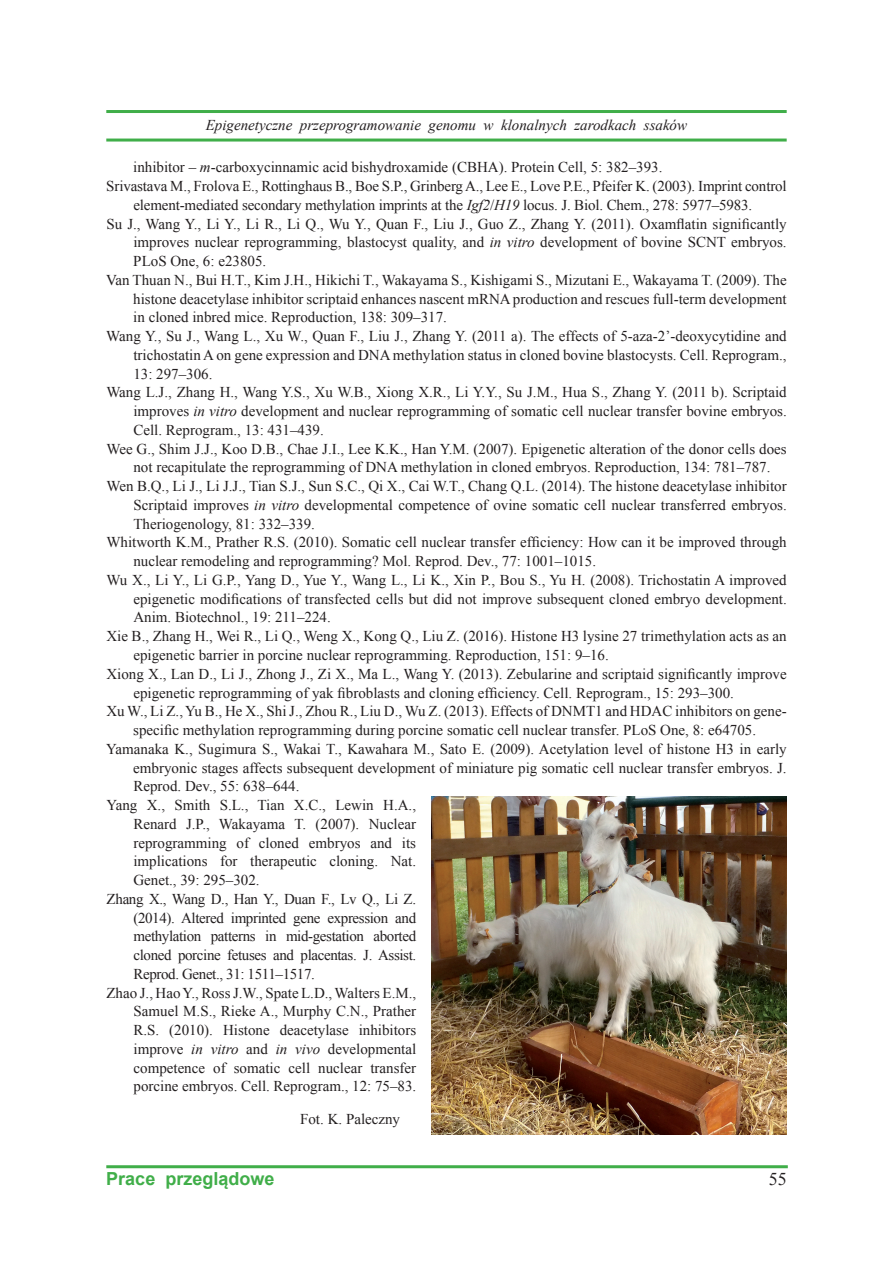
<style>
.page{position:relative;width:893px;height:1263px;background:#fff}
.page>*{position:absolute;margin:0;border:0;box-sizing:border-box;transform-origin:0 0}
.t1{font:700 18px "Arial";color:#40ae49}
.t2{font:18px "Times New Roman";color:#231f20}
.t3{font:15px "Times New Roman";color:#231f20}
.t4{font:15px "Times New Roman";letter-spacing:-.025em;color:#231f20}
.t5{font:italic 15px "Times New Roman";color:#231f20}
.s1{font-style:italic}
</style>
<div class="page">
<hr style="left:106px;top:110px;width:681px;height:3px;background:#40ae49">
<hr style="left:106px;top:139px;width:681px;height:3px;background:#40ae49">
<hr style="left:106px;top:1165px;width:682px;height:3px;background:#40ae49">
<img style="left:432px;top:797px;width:355px;height:337px">
<p class="t5" style="left:206px;top:115px;width:483px">Epigenetyczne przeprogramowanie genomu w klonalnych zarodkach ssaków</p>
<p class="t3" style="left:133px;top:157px;width:531px">inhibitor – <span class="s1">m</span>-carboxycinnamic acid bishydroxamide (CBHA). Protein Cell, 5: 382–393.</p>
<p class="t3" style="left:106px;top:176px;width:682px">Srivastava M., Frolova E., Rottinghaus B., Boe S.P., GrinbergA., Lee E., Love P.E., Pfeifer K. (2003). Imprint control</p>
<p class="t3" style="left:133px;top:195px;width:620px">element-mediated secondary methylation imprints at the <span class="s1">Igf2</span>/<span class="s1">H19</span> locus. J. Biol. Chem., 278: 5977–5983.</p>
<p class="t3" style="left:106px;top:214px;width:682px">Su J., Wang Y., Li Y., Li R., Li Q., Wu Y., Quan F., Liu J., Guo Z., Zhang Y. (2011). Oxamflatin significantly</p>
<p class="t3" style="left:133px;top:232px;width:655px">improves nuclear reprogramming, blastocyst quality, and <span class="s1">in vitro</span> development of bovine SCNT embryos.</p>
<p class="t3" style="left:133px;top:251px;width:134px">PLoS One, 6: e23805.</p>
<p class="t3" style="left:106px;top:270px;width:682px">Van Thuan N., Bui H.T., Kim J.H., Hikichi T., Wakayama S., Kishigami S., Mizutani E., Wakayama T. (2009). The</p>
<p class="t3" style="left:133px;top:289px;width:655px">histone deacetylase inhibitor scriptaid enhances nascent mRNA production and rescues full-term development</p>
<p class="t3" style="left:133px;top:307px;width:315px">in cloned inbred mice. Reproduction, 138: 309–317.</p>
<p class="t3" style="left:106px;top:326px;width:682px">Wang Y., Su J., Wang L., Xu W., Quan F., Liu J., Zhang Y. (2011 a). The effects of 5-aza-2’-deoxycytidine and</p>
<p class="t3" style="left:133px;top:345px;width:655px">trichostatin A on gene expression and DNA methylation status in cloned bovine blastocysts. Cell. Reprogram.,</p>
<p class="t3" style="left:133px;top:364px;width:81px">13: 297–306.</p>
<p class="t3" style="left:106px;top:382px;width:682px">Wang L.J., Zhang H., Wang Y.S., Xu W.B., Xiong X.R., Li Y.Y., Su J.M., Hua S., Zhang Y. (2011 b). Scriptaid</p>
<p class="t3" style="left:133px;top:401px;width:655px">improves <span class="s1">in vitro</span> development and nuclear reprogramming of somatic cell nuclear transfer bovine embryos.</p>
<p class="t3" style="left:133px;top:420px;width:192px">Cell. Reprogram., 13: 431–439.</p>
<p class="t3" style="left:106px;top:439px;width:682px">Wee G., Shim J.J., Koo D.B., Chae J.I., Lee K.K., Han Y.M. (2007). Epigenetic alteration of the donor cells does</p>
<p class="t3" style="left:133px;top:457px;width:638px">not recapitulate the reprogramming of DNA methylation in cloned embryos. Reproduction, 134: 781–787.</p>
<p class="t3" style="left:106px;top:476px;width:682px">Wen B.Q., Li J., Li J.J., Tian S.J., Sun S.C., Qi X., Cai W.T., Chang Q.L. (2014). The histone deacetylase inhibitor</p>
<p class="t3" style="left:133px;top:495px;width:655px">Scriptaid improves <span class="s1">in vitro</span> developmental competence of ovine somatic cell nuclear transferred embryos.</p>
<p class="t3" style="left:133px;top:514px;width:183px">Theriogenology, 81: 332–339.</p>
<p class="t3" style="left:106px;top:532px;width:682px">Whitworth K.M., Prather R.S. (2010). Somatic cell nuclear transfer efficiency: How can it be improved through</p>
<p class="t3" style="left:133px;top:551px;width:464px">nuclear remodeling and reprogramming? Mol. Reprod. Dev., 77: 1001–1015.</p>
<p class="t3" style="left:106px;top:570px;width:682px">Wu X., Li Y., Li G.P., Yang D., Yue Y., Wang L., Li K., Xin P., Bou S., Yu H. (2008). Trichostatin A improved</p>
<p class="t3" style="left:133px;top:589px;width:655px">epigenetic modifications of transfected cells but did not improve subsequent cloned embryo development.</p>
<p class="t3" style="left:133px;top:607px;width:199px">Anim. Biotechnol., 19: 211–224.</p>
<p class="t3" style="left:106px;top:626px;width:682px">Xie B., Zhang H., Wei R., Li Q., Weng X., Kong Q., Liu Z. (2016). Histone H3 lysine 27 trimethylation acts as an</p>
<p class="t3" style="left:133px;top:645px;width:477px">epigenetic barrier in porcine nuclear reprogramming. Reproduction, 151: 9–16.</p>
<p class="t3" style="left:106px;top:664px;width:682px">Xiong X., Lan D., Li J., Zhong J., Zi X., Ma L., Wang Y. (2013). Zebularine and scriptaid significantly improve</p>
<p class="t3" style="left:133px;top:682px;width:602px">epigenetic reprogramming of yak fibroblasts and cloning efficiency. Cell. Reprogram., 15: 293–300.</p>
<p class="t3" style="left:106px;top:701px;width:682px">Xu W., Li Z., Yu B., He X., Shi J., Zhou R., Liu D., Wu Z. (2013). Effects of DNMT1 and HDAC inhibitors on gene-</p>
<p class="t3" style="left:133px;top:720px;width:624px">specific methylation reprogramming during porcine somatic cell nuclear transfer. PLoS One, 8: e64705.</p>
<p class="t3" style="left:106px;top:739px;width:682px">Yamanaka K., Sugimura S., Wakai T., Kawahara M., Sato E. (2009). Acetylation level of histone H3 in early</p>
<p class="t3" style="left:133px;top:757px;width:655px">embryonic stages affects subsequent development of miniature pig somatic cell nuclear transfer embryos. J.</p>
<p class="t3" style="left:133px;top:776px;width:168px">Reprod. Dev., 55: 638–644.</p>
<p class="t3" style="left:106px;top:795px;width:311px">Yang X., Smith S.L., Tian X.C., Lewin H.A.,</p>
<p class="t3" style="left:133px;top:814px;width:284px">Renard J.P., Wakayama T. (2007). Nuclear</p>
<p class="t3" style="left:133px;top:832px;width:284px">reprogramming of cloned embryos and its</p>
<p class="t3" style="left:133px;top:851px;width:284px">implications for therapeutic cloning. Nat.</p>
<p class="t3" style="left:133px;top:870px;width:128px">Genet., 39: 295–302.</p>
<p class="t4" style="left:106px;top:889px;width:311px">Zhang X., Wang D., Han Y., Duan F., Lv Q., Li Z.</p>
<p class="t4" style="left:133px;top:907px;width:284px">(2014). Altered imprinted gene expression and</p>
<p class="t4" style="left:133px;top:926px;width:284px">methylation patterns in mid-gestation aborted</p>
<p class="t4" style="left:133px;top:945px;width:284px">cloned porcine fetuses and placentas. J. Assist.</p>
<p class="t4" style="left:133px;top:964px;width:183px">Reprod. Genet., 31: 1511–1517.</p>
<p class="t3" style="left:106px;top:982px;width:311px">Zhao J., HaoY., Ross J.W., Spate L.D.,Walters E.M.,</p>
<p class="t3" style="left:133px;top:1001px;width:284px">Samuel M.S., Rieke A., Murphy C.N., Prather</p>
<p class="t3" style="left:133px;top:1020px;width:284px">R.S. (2010). Histone deacetylase inhibitors</p>
<p class="t3" style="left:133px;top:1039px;width:284px">improve <span class="s1">in vitro</span> and <span class="s1">in vivo</span> developmental</p>
<p class="t3" style="left:133px;top:1057px;width:284px">competence of somatic cell nuclear transfer</p>
<p class="t3" style="left:133px;top:1076px;width:284px">porcine embryos. Cell. Reprogram., 12: 75–83.</p>
<p class="t3" style="left:300px;top:1109px;width:101px">Fot. K. Paleczny</p>
<p class="t1" style="left:106px;top:1167px;width:170px">Prace przeglądowe</p>
<p class="t2" style="left:769px;top:1166px;width:19px">55</p>
</div>
